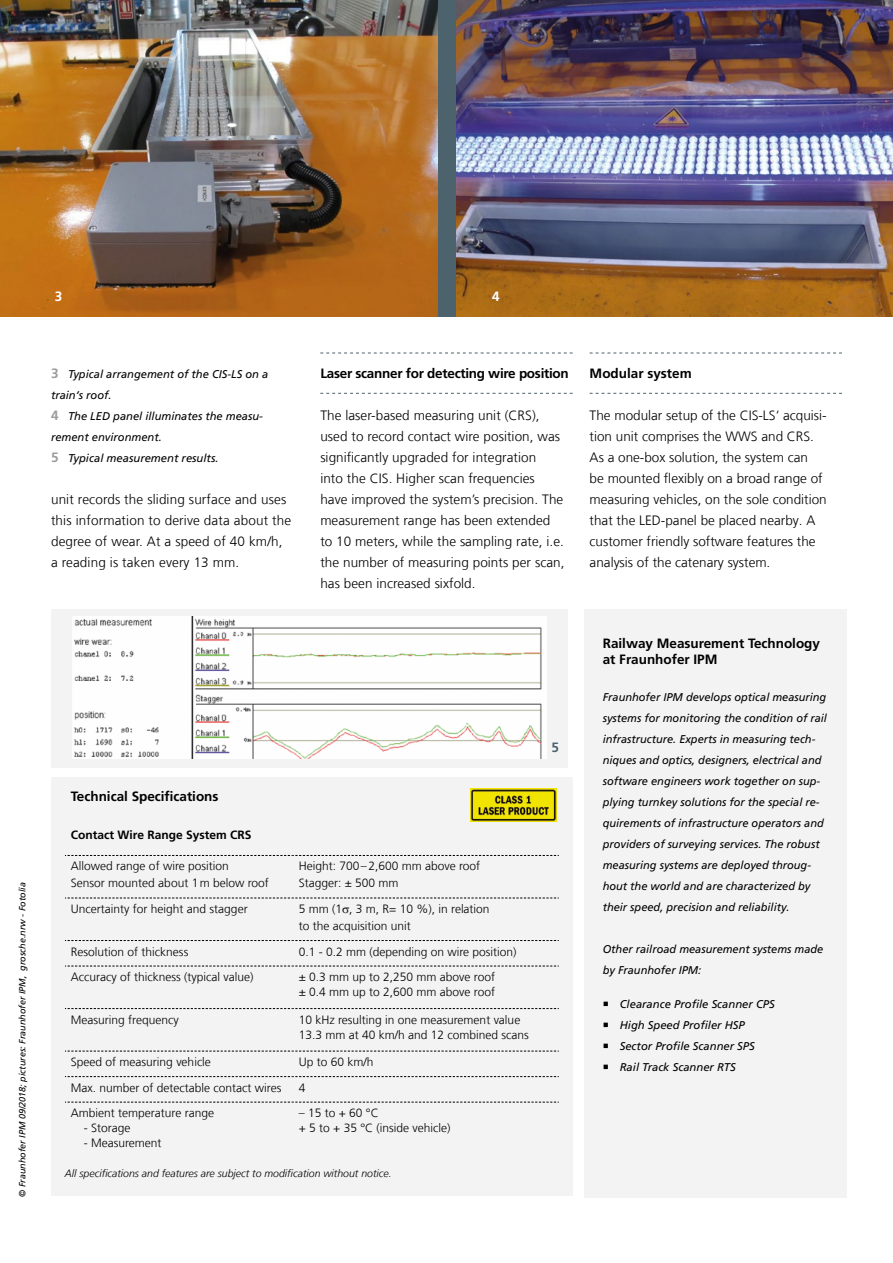
<style>
.page{position:relative;width:893px;height:1263px;background:#fff}
.page>*{position:absolute;margin:0;border:0;box-sizing:border-box;transform-origin:0 0}
.t1{font:300 13.5px/21px "Frutiger LT Com";letter-spacing:.005em;color:#000}
.t2{font:700 13.5px/16.5px "Frutiger LT Com";color:#000}
.t3{font:700 13.5px "Frutiger LT Com";letter-spacing:-.02em;color:#000}
.t4{font:700 13.5px "Frutiger LT Com";color:#fff}
.t5{font:700 13.5px "Frutiger LT Com";color:#4c626c}
.t6{font:300 12px/16.5px "Frutiger LT Com";color:#000}
.t7{font:700 12px "Frutiger LT Com";color:#000}
.t8{font:italic 11.25px/21px "Frutiger LT Com";color:#000}
.t9{font:italic 300 10.5px "Frutiger LT Com";color:#000}
.t10{font:italic 9px "Frutiger LT Com";color:#000}
.s1{font-weight:700;font-style:normal;font-size:13.5px;color:#9d9d9c}
</style>
<div class="page">
<div style="left:0;top:0;width:893px;height:317px;background:#4c626c"></div>
<img style="left:0;top:0;width:438px;height:317px">
<img style="left:457px;top:0;width:436px;height:317px">
<div style="left:51px;top:777px;width:522px;height:418px;background:#f3f3f4"></div>
<svg style="left:65px;top:855px;width:494px;height:1px"></svg>
<svg style="left:65px;top:898px;width:494px;height:1px"></svg>
<svg style="left:65px;top:940px;width:494px;height:1px"></svg>
<svg style="left:65px;top:966px;width:494px;height:1px"></svg>
<svg style="left:65px;top:1008px;width:494px;height:1px"></svg>
<svg style="left:65px;top:1051px;width:494px;height:1px"></svg>
<svg style="left:65px;top:1076px;width:494px;height:1px"></svg>
<svg style="left:65px;top:1102px;width:494px;height:1px"></svg>
<img style="left:471px;top:788px;width:86px;height:33px">
<svg style="left:320px;top:353px;width:253px;height:1px"></svg>
<svg style="left:320px;top:393px;width:253px;height:1px"></svg>
<svg style="left:590px;top:353px;width:252px;height:1px"></svg>
<svg style="left:590px;top:393px;width:252px;height:1px"></svg>
<div style="left:585px;top:609px;width:262px;height:588px;background:#f3f3f4"></div>
<div style="left:51px;top:609px;width:516px;height:159px;background:#f3f3f4"></div>
<img style="left:73px;top:616px;width:474px;height:142px">
<p class="t4" style="left:55px;top:288px;width:9px">3</p>
<p class="t4" style="left:492px;top:288px;width:9px">4</p>
<p class="t10" style="left:17px;top:1197px;width:316px;rotate:-90deg">© Fraunhofer IPM 09/2018; pictures: Fraunhofer IPM, grosche.nrw - Fotolia</p>
<p class="t8" style="left:51px;top:364px;width:219px"><span class="s1">3</span> Typical arrangement of the CIS-LS on a train‘s roof.<br><span class="s1">4</span> The LED panel illuminates the measu&shy;rement environment.<br><span class="s1">5</span> Typical measurement results.</p>
<p class="t1" style="left:51px;top:489px;width:242px">unit records the sliding surface and uses this information to derive data about the degree of wear. At a speed of 40 km/h, a reading is taken every 13 mm.</p>
<p class="t3" style="left:320px;top:365px;width:250px">Laser scanner for detecting wire position</p>
<p class="t1" style="left:320px;top:405px;width:246px">The laser-based measuring unit (CRS), used to record contact wire position, was significantly upgraded for integration<br>into the CIS. Higher scan frequencies have improved the system’s precision. The measurement range has been extended to 10 meters, while the sampling rate, i.e. the number of measuring points per scan, has been increased sixfold.</p>
<p class="t5" style="left:551px;top:740px;width:9px">5</p>
<p class="t2" style="left:71px;top:788px;width:149px">Technical Specifications</p>
<p class="t7" style="left:71px;top:827px;width:182px">Contact Wire Range System CRS</p>
<p class="t6" style="left:71px;top:858px;width:200px">Allowed range of wire position<br>Sensor mounted about 1m below roof</p>
<p class="t6" style="left:299px;top:858px;width:183px">Height: 700–2,600 mm above roof<br>Stagger: ± 500 mm</p>
<p class="t6" style="left:71px;top:901px;width:178px">Uncertainty for height and stagger</p>
<p class="t6" style="left:299px;top:901px;width:192px">5 mm (1 , 3 m, R= 10 %), in relation to the acquisition unit</p>
<p class="t6" style="left:71px;top:943px;width:119px">Resolution of thickness</p>
<p class="t6" style="left:299px;top:943px;width:219px">0.1 - 0.2 mm (depending on wire position)</p>
<p class="t6" style="left:71px;top:969px;width:184px">Accuracy of thickness (typical value)</p>
<p class="t6" style="left:299px;top:969px;width:198px;line-height:15px">± 0.3 mm up to 2,250 mm above roof ± 0.4 mm up to 2,600 mm above roof</p>
<p class="t6" style="left:71px;top:1011px;width:109px">Measuring frequency</p>
<p class="t6" style="left:299px;top:1012px;width:232px;line-height:15px">10 kHz resulting in one measurement value<br>13.3 mm at 40 km/h and 12 combined scans</p>
<p class="t6" style="left:71px;top:1054px;width:142px">Speed of measuring vehicle</p>
<p class="t6" style="left:299px;top:1054px;width:76px">Up to 60 km/h</p>
<p class="t6" style="left:71px;top:1079px;width:212px">Max. number of detectable contact wires</p>
<p class="t6" style="left:299px;top:1079px;width:8px">4</p>
<p class="t6" style="left:71px;top:1105px;width:145px">Ambient temperature range</p>
<p class="t6" style="left:84px;top:1120px;width:48px">- Storage</p>
<p class="t6" style="left:84px;top:1135px;width:79px">- Measurement</p>
<p class="t6" style="left:299px;top:1105px;width:153px;line-height:15px">– 15 to + 60 °C<br>+ 5 to + 35 °C (inside vehicle)</p>
<p class="t9" style="left:65px;top:1167px;width:328px">All specifications and features are subject to modification without notice.</p>
<p class="t2" style="left:590px;top:365px;width:104px">Modular system</p>
<p class="t1" style="left:590px;top:405px;width:239px">The modular setup of the CIS-LS‘ acquisi&shy;tion unit comprises the WWS and CRS.<br>As a one-box solution, the system can<br>be mounted flexibly on a broad range of measuring vehicles, on the sole condition that the LED-panel be placed nearby. A customer friendly software features the analysis of the catenary system.</p>
<p class="t2" style="left:603px;top:635px;width:219px">Railway Measurement Technology at Fraunhofer IPM</p>
<p class="t8" style="left:603px;top:687px;width:226px">Fraunhofer IPM develops optical measuring systems for monitoring the condition of rail infrastructure. Experts in measuring tech&shy;niques and optics, designers, electrical and software engineers work together on sup&shy;plying turnkey solutions for the special re&shy;quirements of infrastructure operators and providers of surveying services. The robust measuring systems are deployed throug&shy;hout the world and are characterized by their speed, precision and reliability.</p>
<p class="t8" style="left:603px;top:939px;width:222px">Other railroad measurement systems made by Fraunhofer IPM:</p>
<p class="t8" style="left:620px;top:994px;width:157px">Clearance Profile Scanner CPS<br>High Speed Profiler HSP<br>Sector Profile Scanner SPS<br>Rail Track Scanner RTS</p>
</div>
